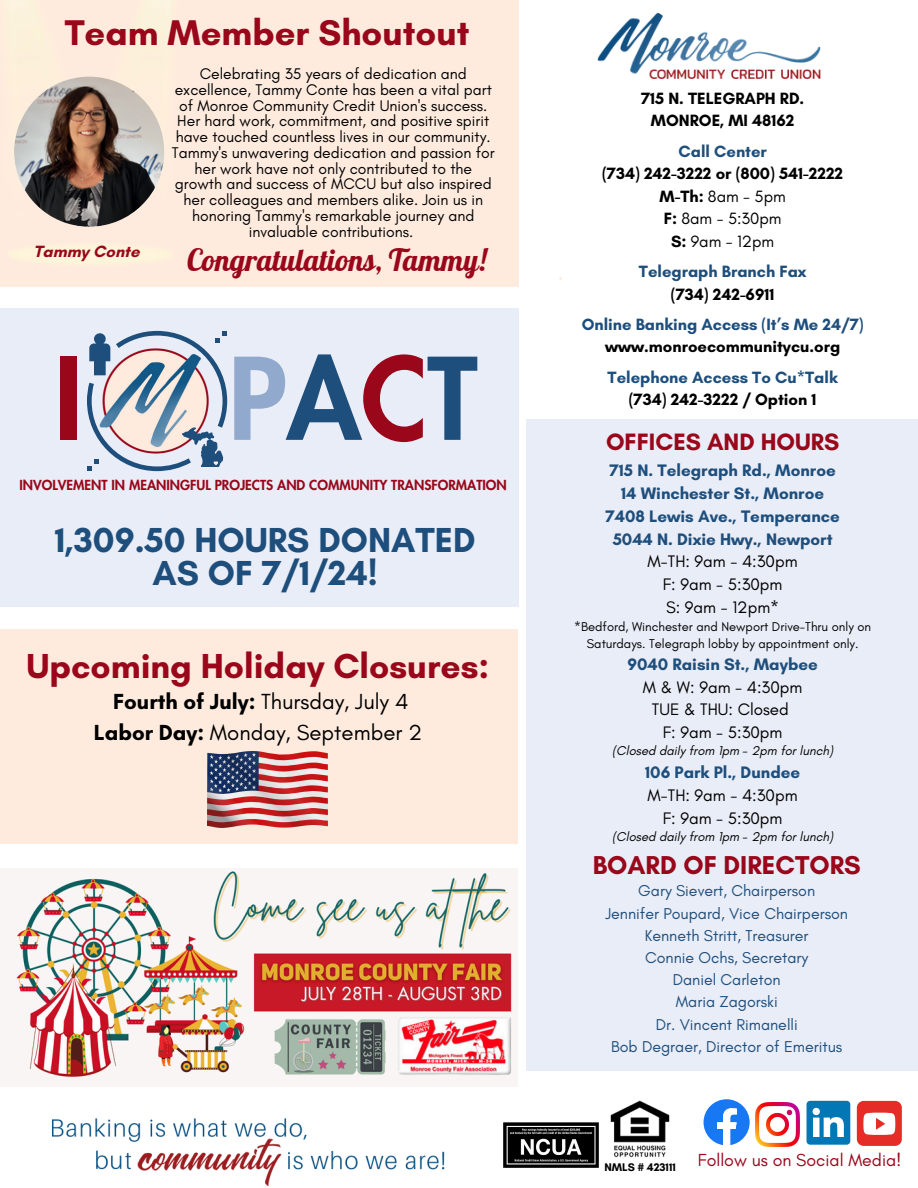
<style>
.page{position:relative;width:918px;height:1188px;background:#fff}
.page>*{position:absolute;margin:0;border:0;box-sizing:border-box;transform-origin:0 0}
.t1{font:800 110.7px "Futura LT Pro";color:#9a061a}
.t2{font:800 110.4px "Futura LT Pro";color:#1e4e7c}
.t3{font:700 36.3px "Glacial Indifference";color:#9a061a}
.t4{font:700 35.4px/32.7px "Glacial Indifference";color:#1e4e7c;text-align:center}
.t5{font:700 35.4px "Glacial Indifference";color:#9a061a}
.t6{font:30px "Lobster";color:#9a061a}
.t7{font:700 26.4px "Glacial Indifference";color:#9a061a}
.t8{font:700 24.15px "Glacial Indifference";color:#9a061a}
.t9{font:22.2px/30.3px "Glacial Indifference";color:#000;text-align:center}
.t10{font:17.7px "Glacial Indifference";color:#9a061a}
.t11{font:700 16.95px "Glacial Indifference";color:#1e4e7c}
.t12{font:16.95px "Glacial Indifference";color:#000}
.t13{font:700 16.65px "Glacial Indifference";color:#000}
.t14{font:700 16.65px "Glacial Indifference";color:#1e4e7c}
.t15{font:16.65px "Glacial Indifference";color:#000}
.t16{font:700 16.65px "Glacial Indifference";color:#9a061a}
.t17{font:16.05px "Glacial Indifference";color:#1e4e7c}
.t18{font:15.75px/15.8px "Glacial Indifference";color:#000;text-align:center}
.t19{font:800 13.5px "Futura LT Pro";color:#9a061a}
.t20{font:13.05px "Glacial Indifference";color:#000}
.t21{font:italic 13.05px "Glacial Indifference";color:#000}
.t22{font:700 11.4px "Glacial Indifference";color:#000}
.s1{color:#92a9ce}
.s2{color:#9a061a}
.s3{font-weight:700}
</style>
<div class="page">
<div style="left:0;top:629px;width:518px;height:214px;background:#feebde"></div>
<div style="left:0;top:0;width:519px;height:287px;background:#feebde"></div>
<div style="left:526px;top:419px;width:392px;height:652px;background:#e9edf7"></div>
<img style="left:51px;top:1118px;width:394px;height:68px">
<img style="left:610px;top:1100px;width:60px;height:57px">
<svg style="left:704px;top:1099px;width:46px;height:46px"></svg>
<div style="left:857px;top:1101px;width:45px;height:45px;background:#e52d27;border-radius:7px"></div>
<svg style="left:863px;top:1113px;width:32px;height:22px"></svg>
<img style="left:503px;top:1123px;width:96px;height:45px">
<img style="left:597px;top:12px;width:224px;height:67px">
<img style="left:14px;top:77px;width:150px;height:150px;border-radius:50%">
<svg style="left:807px;top:1101px;width:43px;height:44px"></svg>
<div style="left:0;top:308px;width:519px;height:299px;background:#e9edf7"></div>
<img style="left:755px;top:1102px;width:44px;height:44px">
<svg style="left:87px;top:331px;width:140px;height:140px"></svg>
<img style="left:207px;top:752px;width:120px;height:75px">
<img style="left:16px;top:871px;width:497px;height:207px">
<p class="t3" style="left:65px;top:10px;width:406px">Team Member Shoutout</p>
<h3 class="t16" style="left:34px;top:241px;width:108px">Tammy Conte</h3>
<p class="t18" style="left:172px;top:66px;width:324px">Celebrating 35 years of dedication and excellence, Tammy Conte has been a vital part of Monroe Community Credit Union's success.<br>Her hard work, commitment, and positive spirit have touched countless lives in our community.<br>Tammy's unwavering dedication and passion for her work have not only contributed to the growth and success of MCCU but also inspired her colleagues and members alike. Join us in honoring Tammy's remarkable journey and invaluable contributions.</p>
<p class="t6" style="left:187px;top:241px;width:301px">Congratulations, Tammy!</p>
<p class="t2" style="left:228px;top:349px;width:250px"><span class="s1">P</span>A<span class="s2">C</span>T</p>
<p class="t1" style="left:55px;top:348px;width:30px">I</p>
<p class="t19" style="left:20px;top:479px;width:489px">INVOLVEMENT IN MEANINGFUL PROJECTS AND COMMUNITY TRANSFORMATION</p>
<p class="t4" style="left:55px;top:523px;width:422px">1,309.50 HOURS DONATED<br>AS OF 7/1/24!</p>
<p class="t5" style="left:26px;top:645px;width:464px">Upcoming Holiday Closures:</p>
<h6 class="t9" style="left:94px;top:686px;width:330px"><span class="s3">Fourth of July:</span> Thursday, July 4<br><span class="s3">Labor Day:</span> Monday, September 2</h6>
<p class="t13" style="left:641px;top:88px;width:165px">715 N. TELEGRAPH RD.</p>
<p class="t13" style="left:651px;top:110px;width:145px">MONROE, MI 48162</p>
<p class="t14" style="left:679px;top:141px;width:90px">Call Center</p>
<p class="t13" style="left:602px;top:163px;width:243px">(734) 242-3222 or (800) 541-2222</p>
<p class="t15" style="left:660px;top:186px;width:128px"><span class="s3">M-Th:</span> 8am - 5pm</p>
<h5 class="t15" style="left:664px;top:208px;width:119px"><span class="s3">F:</span> 8am - 5:30pm</h5>
<p class="t15" style="left:671px;top:231px;width:105px"><span class="s3">S:</span> 9am - 12pm</p>
<p class="t14" style="left:639px;top:261px;width:169px">Telegraph Branch Fax</p>
<p class="t13" style="left:671px;top:284px;width:105px">(734) 242-6911</p>
<p class="t14" style="left:582px;top:314px;width:283px">Online Banking Access (It’s Me 24/7)</p>
<p class="t13" style="left:605px;top:337px;width:237px">www.monroecommunitycu.org</p>
<p class="t14" style="left:608px;top:367px;width:232px">Telephone Access To Cu*Talk</p>
<p class="t13" style="left:629px;top:389px;width:189px">(734) 242-3222 / Option 1</p>
<p class="t8" style="left:606px;top:428px;width:235px">OFFICES AND HOURS</p>
<p class="t11" style="left:610px;top:460px;width:228px">715 N. Telegraph Rd., Monroe</p>
<p class="t11" style="left:621px;top:483px;width:204px">14 Winchester St., Monroe</p>
<p class="t11" style="left:606px;top:506px;width:236px">7408 Lewis Ave., Temperance</p>
<p class="t11" style="left:613px;top:528px;width:222px">5044 N. Dixie Hwy., Newport</p>
<p class="t12" style="left:648px;top:551px;width:152px">M-TH: 9am - 4:30pm</p>
<p class="t12" style="left:663px;top:574px;width:121px">F: 9am - 5:30pm</p>
<p class="t12" style="left:666px;top:597px;width:115px">S: 9am - 12pm*</p>
<p class="t20" style="left:574px;top:619px;width:298px">*Bedford, Winchester and Newport Drive-Thru only on</p>
<p class="t20" style="left:587px;top:636px;width:273px">Saturdays. Telegraph lobby by appointment only.</p>
<p class="t11" style="left:627px;top:654px;width:192px">9040 Raisin St., Maybee</p>
<p class="t12" style="left:643px;top:677px;width:161px">M &amp; W: 9am - 4:30pm</p>
<h1 class="t12" style="left:652px;top:699px;width:138px">TUE &amp; THU: Closed</h1>
<p class="t12" style="left:663px;top:722px;width:121px">F: 9am - 5:30pm</p>
<h2 class="t21" style="left:612px;top:743px;width:222px">(Closed daily from 1pm - 2pm for lunch)</h2>
<p class="t11" style="left:645px;top:762px;width:157px">106 Park Pl., Dundee</p>
<p class="t12" style="left:648px;top:785px;width:152px">M-TH: 9am - 4:30pm</p>
<p class="t12" style="left:663px;top:807px;width:121px">F: 9am - 5:30pm</p>
<p class="t21" style="left:612px;top:829px;width:222px">(Closed daily from 1pm - 2pm for lunch)</p>
<p class="t7" style="left:593px;top:849px;width:270px">BOARD OF DIRECTORS</p>
<p class="t17" style="left:638px;top:881px;width:178px">Gary Sievert, Chairperson</p>
<p class="t17" style="left:605px;top:903px;width:244px">Jennifer Poupard, Vice Chairperson</p>
<p class="t17" style="left:645px;top:926px;width:165px">Kenneth Stritt, Treasurer</p>
<p class="t17" style="left:645px;top:948px;width:165px">Connie Ochs, Secretary</p>
<p class="t17" style="left:673px;top:970px;width:110px">Daniel Carleton</p>
<p class="t17" style="left:676px;top:992px;width:103px">Maria Zagorski</p>
<p class="t17" style="left:656px;top:1014px;width:143px">Dr. Vincent Rimanelli</p>
<p class="t17" style="left:611px;top:1037px;width:233px">Bob Degraer, Director of Emeritus</p>
<p class="t22" style="left:605px;top:1161px;width:73px">NMLS # 423111</p>
<p class="t10" style="left:698px;top:1150px;width:205px">Follow us on Social Media!</p>
</div>
